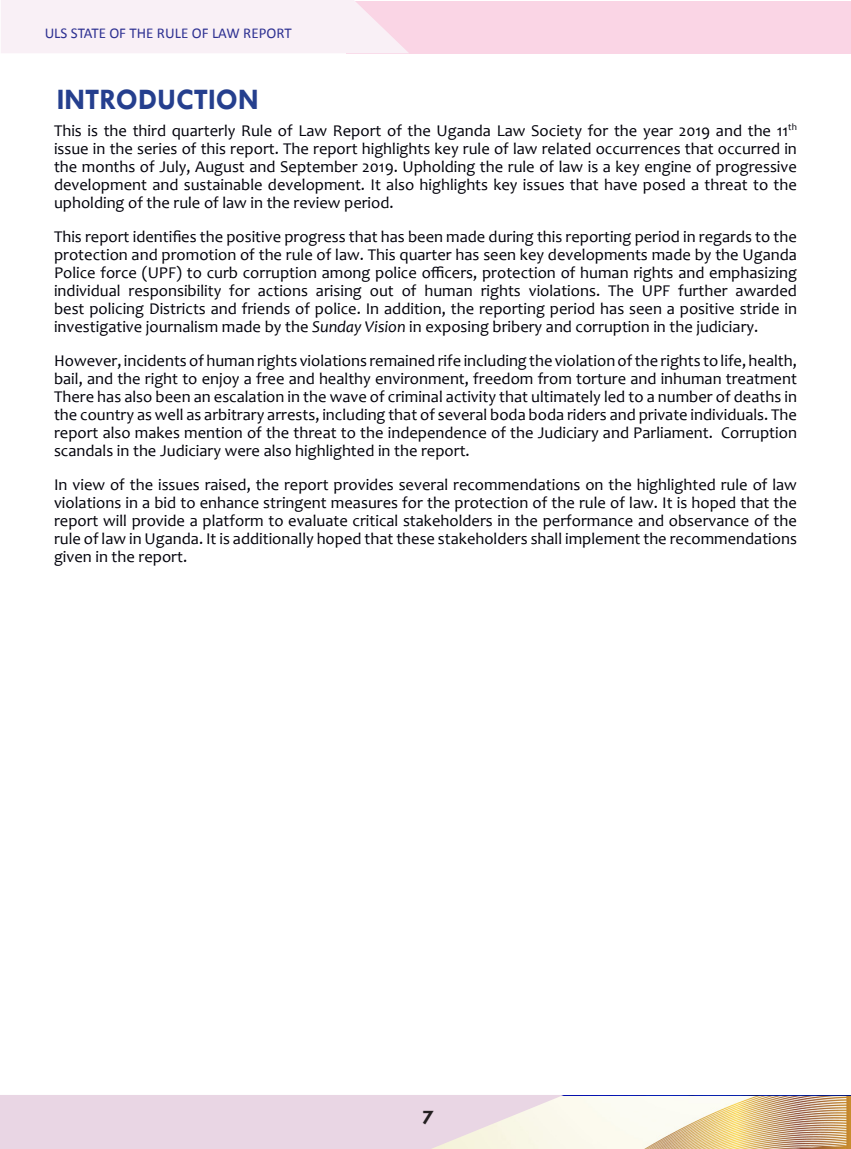
<style>
.page{position:relative;width:851px;height:1149px;background:#fff}
.page>*{position:absolute;margin:0;border:0;box-sizing:border-box;transform-origin:0 0}
.Heading{font:700 30px "Tw Cen";color:#253f8e}
.t1{font:700 21px "Tw Cen";color:#231f20}
.t2{font:16.5px/18.1px "Candara";color:#00000a;text-align:justify}
.t3{font:15px "Calibri";color:#2e3192}
.s1{font-style:italic}
</style>
<div class="page">
<div style="left:346px;top:1px;width:504px;height:52px;background:#fad5e5"></div>
<div style="left:1px;top:0;width:408px;height:53px;background:#f9f0f6"></div>
<img style="left:563px;top:1095px;width:287px;height:53px">
<svg style="left:0;top:1095px;width:563px;height:53px;background:#ead9e4"></svg>
<p class="t3" style="left:45px;top:23px;width:248px">ULS STATE OF THE RULE OF LAW REPORT</p>
<p class="Heading" style="left:57px;top:81px;width:203px">INTRODUCTION</p>
<p class="t2" style="left:54px;top:121px;width:744px">This is the third quarterly Rule of Law Report of the Uganda Law Society for the year 2019 and the 11<sup>th </sup>issue in the series of this report. The report highlights key rule of law related occurrences that occurred in the months of July, August and September 2019. Upholding the rule of law is a key engine of progressive development and sustainable development. It also highlights key issues that have posed a threat to the upholding of the rule of law in the review period.</p>
<p class="t2" style="left:54px;top:227px;width:744px">This report identifies the positive progress that has been made during this reporting period in regards to the protection and promotion of the rule of law. This quarter has seen key developments made by the Uganda Police force (UPF) to curb corruption among police officers, protection of human rights and emphasizing individual responsibility for actions arising out of human rights violations. The UPF further awarded best policing Districts and friends of police. In addition, the reporting period has seen a positive stride in investigative journalism made by the <span class="s1">Sunday Vision</span> in exposing bribery and corruption in the judiciary.</p>
<p class="t2" style="left:54px;top:351px;width:744px">However, incidents of human rights violations remained rife including the violation of the rights to life, health, bail, and the right to enjoy a free and healthy environment, freedom from torture and inhuman treatment There has also been an escalation in the wave of criminal activity that ultimately led to a number of deaths in the country as well as arbitrary arrests, including that of several boda boda riders and private individuals. The report also makes mention of the threat to the independence of the Judiciary and Parliament. Corruption scandals in the Judiciary were also highlighted in the report.</p>
<p class="t2" style="left:54px;top:475px;width:744px">In view of the issues raised, the report provides several recommendations on the highlighted rule of law violations in a bid to enhance stringent measures for the protection of the rule of law. It is hoped that the report will provide a platform to evaluate critical stakeholders in the performance and observance of the rule of law in Uganda. It is additionally hoped that these stakeholders shall implement the recommendations given in the report.</p>
<p class="t1" style="left:422px;top:1104px;width:13px">7</p>
</div>
